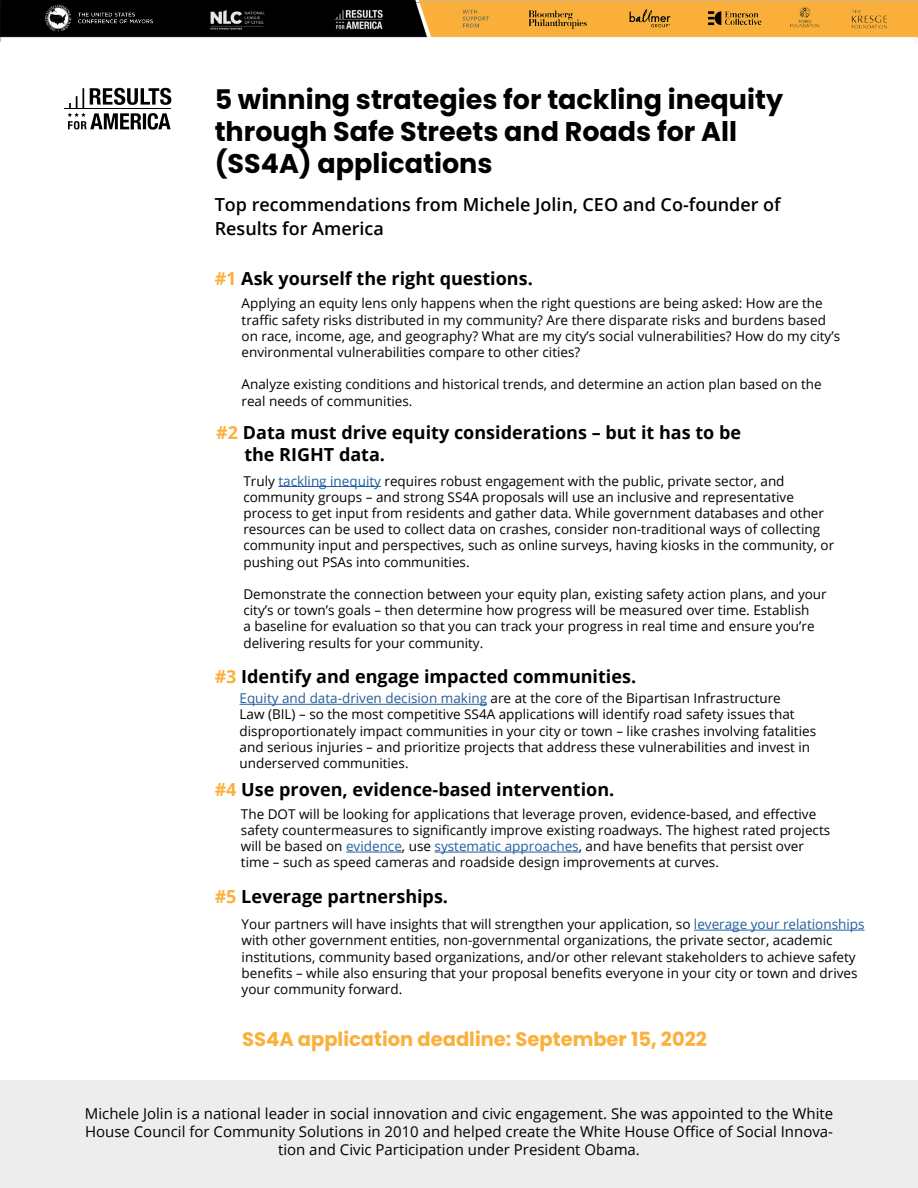
<style>
.page{position:relative;width:918px;height:1188px;background:#fff}
.page>*{position:absolute;margin:0;border:0;box-sizing:border-box;transform-origin:0 0}
.t1{font:700 27px/32.4px "Poppins";color:#000}
.t2{font:700 19.5px "Poppins";color:#fab03b}
.t3{font:700 18px/21.6px "Open Sans";color:#000}
.t4{font:600 18px/24px "Open Sans";color:#000}
.t5{font:15px/18px "Open Sans";color:#000;text-align:center}
.t6{font:13.5px/16.2px "Open Sans";color:#000}
.s1{color:#fbb03b}
.s2{color:#215e9e}
</style>
<div class="page">
<img style="left:0;top:0;width:918px;height:42px">
<svg style="left:166px;top:0;width:225px;height:36px;background:#131313"></svg>
<hr style="left:64px;top:108px;width:107px;height:1px;background:#000">
<svg style="left:68px;top:88px;width:103px;height:42px"></svg>
<hr style="left:278px;top:486px;width:103px;height:1px;background:#215e9e">
<hr style="left:240px;top:704px;width:247px;height:1px;background:#215e9e">
<hr style="left:694px;top:930px;width:171px;height:1px;background:#215e9e">
<hr style="left:346px;top:852px;width:56px;height:1px;background:#215e9e">
<hr style="left:435px;top:852px;width:144px;height:1px;background:#215e9e">
<img style="left:435px;top:0;width:483px;height:37px">
<img style="left:32px;top:0;width:134px;height:36px">
<div style="left:0;top:1080px;width:918px;height:108px;background:#ededed"></div>
<h1 class="t1" style="left:215px;top:83px;width:570px">5 winning strategies for tackling inequity through Safe Streets and Roads for All (SS4A) applications</h1>
<h3 class="t4" style="left:215px;top:192px;width:568px">Top recommendations from Michele Jolin, CEO and Co-founder of<br>Results for America</h3>
<h3 class="t3" style="left:215px;top:267px;width:320px"><span class="s1">#1</span> Ask yourself the right questions.</h3>
<p class="t6" style="left:242px;top:295px;width:600px">Applying an equity lens only happens when the right questions are being asked: How are the traffic safety risks distributed in my community? Are there disparate risks and burdens based on race, income, age, and geography? What are my city’s social vulnerabilities? How do my city’s environmental vulnerabilities compare to other cities?</p>
<p class="t6" style="left:242px;top:376px;width:582px">Analyze existing conditions and historical trends, and determine an action plan based on the real needs of communities.</p>
<h3 class="t3" style="left:244px;top:422px;width:498px;text-indent:-28px"><span class="s1">#2</span> Data must drive equity considerations – but it has to be the RIGHT data.</h3>
<p class="t6" style="left:243px;top:472px;width:592px">Truly <span class="s2">tackling inequity</span> requires robust engagement with the public, private sector, and community groups – and strong SS4A proposals will use an inclusive and representative process to get input from residents and gather data. While government databases and other resources can be used to collect data on crashes, consider non-traditional ways of collecting community input and perspectives, such as online surveys, having kiosks in the community, or pushing out PSAs into communities.</p>
<p class="t6" style="left:243px;top:586px;width:585px">Demonstrate the connection between your equity plan, existing safety action plans, and your city’s or town’s goals – then determine how progress will be measured over time. Establish<br>a baseline for evaluation so that you can track your progress in real time and ensure you’re delivering results for your community.</p>
<h3 class="t3" style="left:215px;top:666px;width:423px"><span class="s1">#3</span> Identify and engage impacted communities.</h3>
<p class="t6" style="left:240px;top:690px;width:578px"><span class="s2">Equity and data-driven decision making</span> are at the core of the Bipartisan Infrastructure<br>Law (BIL) – so the most competitive SS4A applications will identify road safety issues that disproportionately impact communities in your city or town – like crashes involving fatalities and serious injuries – and prioritize projects that address these vulnerabilities and invest in underserved communities.</p>
<h3 class="t3" style="left:215px;top:778px;width:401px"><span class="s1">#4</span> Use proven, evidence-based intervention.</h3>
<p class="t6" style="left:241px;top:805px;width:591px">The DOT will be looking for applications that leverage proven, evidence-based, and effective safety countermeasures to significantly improve existing roadways. The highest rated projects will be based on <span class="s2">evidence</span>, use <span class="s2">systematic approaches</span>, and have benefits that persist over time – such as speed cameras and roadside design improvements at curves.</p>
<h3 class="t3" style="left:215px;top:886px;width:235px"><span class="s1">#5</span> Leverage partnerships.</h3>
<p class="t6" style="left:242px;top:916px;width:624px">Your partners will have insights that will strengthen your application, so <span class="s2">leverage your relationships </span>with other government entities, non-governmental organizations, the private sector, academic institutions, community based organizations, and/or other relevant stakeholders to achieve safety benefits – while also ensuring that your proposal benefits everyone in your city or town and drives your community forward.</p>
<h2 class="t2" style="left:242px;top:1028px;width:466px">SS4A application deadline: September 15, 2022</h2>
<p class="t5" style="left:85px;top:1104px;width:750px">Michele Jolin is a national leader in social innovation and civic engagement. She was appointed to the White<br>House Council for Community Solutions in 2010 and helped create the White House Office of Social Innova&shy;tion and Civic Participation under President Obama.</p>
</div>
